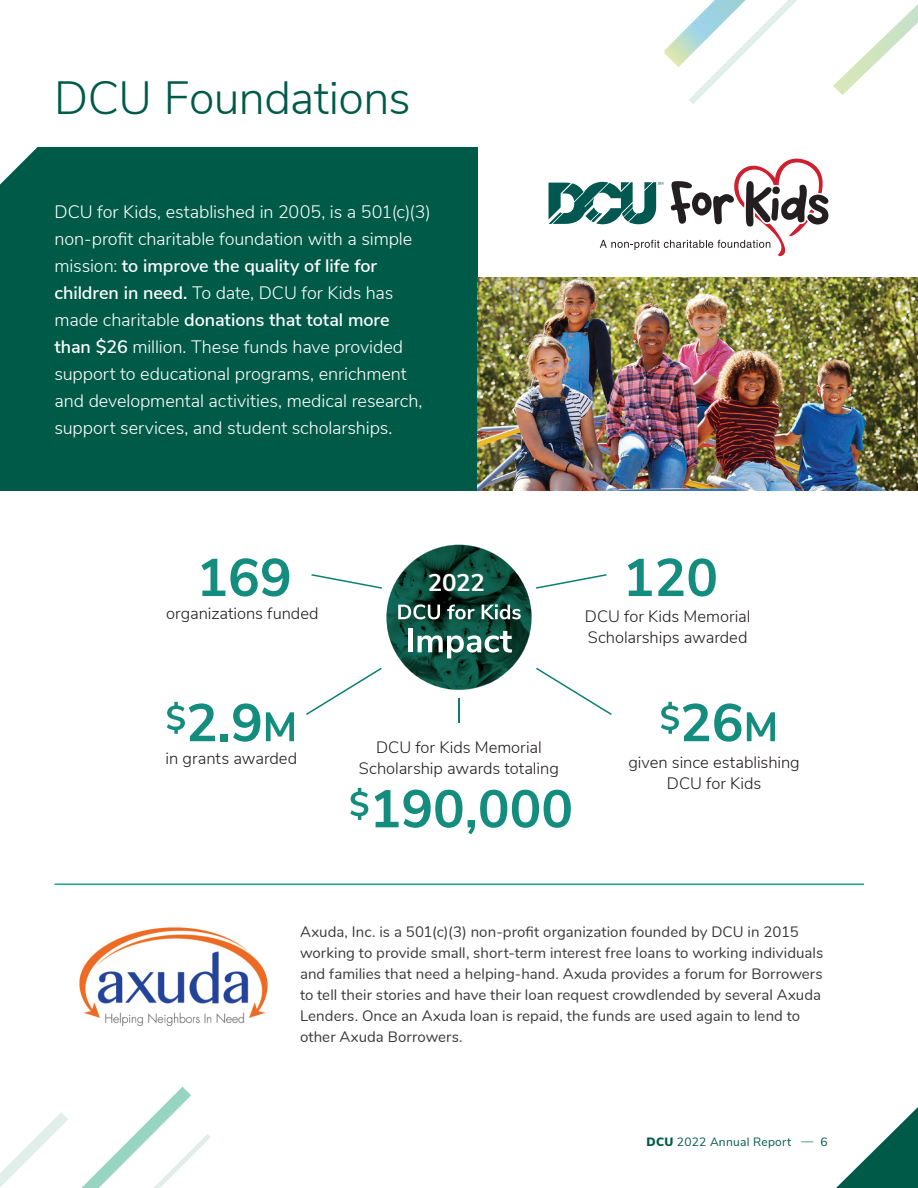
<style>
.page{position:relative;width:918px;height:1188px;background:#fff}
.page>*{position:absolute;margin:0;border:0;box-sizing:border-box;transform-origin:0 0}
.t1{font:300 46.5px "Nunito Sans";letter-spacing:-.015em;color:#005a48}
.t2{font:700 24.15px "Nunito Sans";color:#fff}
.t3{font:300 18px/27px "Nunito Sans";letter-spacing:-.005em;color:#fff}
.t4{font:300 16.5px/21px "Nunito Sans";letter-spacing:-.005em;color:#231f20;text-align:center}
.t5{font:15px/21px "Nunito";letter-spacing:.005em;color:#383a39}
.t6{font:12px "Nunito Sans";letter-spacing:.02em;color:#005a48}
.s1{font-weight:600}
.s2{font-weight:900}
</style>
<div class="page">
<svg style="left:836px;top:1107px;width:82px;height:81px"></svg>
<div style="left:594px;top:1124px;width:243px;height:37px;background:#fff"></div>
<div style="left:0;top:147px;width:477px;height:343px;background:#005a48"></div>
<img style="left:477px;top:277px;width:441px;height:213px">
<svg style="left:549px;top:159px;width:279px;height:97px"></svg>
<svg style="left:350px;top:788px;width:18px;height:32px"></svg>
<svg style="left:375px;top:790px;width:87px;height:38px"></svg>
<svg style="left:468px;top:790px;width:103px;height:44px"></svg>
<svg style="left:661px;top:702px;width:80px;height:40px"></svg>
<svg style="left:747px;top:712px;width:28px;height:29px"></svg>
<svg style="left:167px;top:702px;width:48px;height:39px"></svg>
<div style="left:221px;top:734px;width:7px;height:7px;background:#148d7f"></div>
<svg style="left:233px;top:703px;width:27px;height:39px"></svg>
<svg style="left:266px;top:712px;width:28px;height:29px"></svg>
<svg style="left:628px;top:558px;width:55px;height:38px"></svg>
<svg style="left:689px;top:558px;width:27px;height:39px"></svg>
<svg style="left:201px;top:558px;width:88px;height:39px"></svg>
<img style="left:386px;top:619px;width:146px;height:71px">
<div style="left:408px;top:629px;width:5px;height:23px;background:#fff"></div>
<svg style="left:418px;top:631px;width:94px;height:27px"></svg>
<hr style="left:458px;top:698px;width:2px;height:25px;background:#0a8072">
<svg style="left:311px;top:545px;width:296px;height:74px"></svg>
<svg style="left:306px;top:668px;width:76px;height:47px"></svg>
<svg style="left:536px;top:668px;width:76px;height:47px"></svg>
<img style="left:79px;top:927px;width:189px;height:99px">
<svg style="left:689px;top:4px;width:229px;height:100px"></svg>
<svg style="left:665px;top:0;width:225px;height:67px"></svg>
<svg style="left:0;top:1113px;width:68px;height:74px"></svg>
<svg style="left:81px;top:1087px;width:130px;height:101px"></svg>
<hr style="left:55px;top:883px;width:809px;height:2px;background:#15a988">
<svg style="left:0;top:147px;width:38px;height:38px"></svg>
<h1 class="t1" style="left:54px;top:64px;width:358px">DCU Foundations</h1>
<p class="t3" style="left:55px;top:197px;width:378px">DCU for Kids, established in 2005, is a 501(c)(3) non-profit charitable foundation with a simple mission: <span class="s1">to improve the quality of life for children in need.</span> To date, DCU for Kids has made charitable <span class="s1">donations that total more<br>than $26</span> million. These funds have provided support to educational programs, enrichment and developmental activities, medical research, support services, and student scholarships.</p>
<p class="t4" style="left:166px;top:602px;width:154px">organizations funded</p>
<h2 class="t2" style="left:428px;top:565px;width:59px">2022</h2>
<p class="t4" style="left:585px;top:605px;width:167px;text-align:left">DCU for Kids Memorial<br>Scholarships awarded</p>
<p class="t4" style="left:166px;top:747px;width:133px">in grants awarded</p>
<p class="t4" style="left:359px;top:736px;width:201px">DCU for Kids Memorial<br>Scholarship awards totaling</p>
<p class="t4" style="left:628px;top:751px;width:173px">given since establishing<br>DCU for Kids</p>
<p class="t5" style="left:300px;top:920px;width:525px">Axuda, Inc. is a 501(c)(3) non-profit organization founded by DCU in 2015 working to provide small, short-term interest free loans to working individuals and families that need a helping-hand. Axuda provides a forum for Borrowers to tell their stories and have their loan request crowdlended by several Axuda Lenders. Once an Axuda loan is repaid, the funds are used again to lend to other Axuda Borrowers.</p>
<p class="t6" style="left:647px;top:1133px;width:183px"><span class="s2">DCU</span> 2022 Annual Report — 6</p>
<p class="t6" style="left:820px;top:1133px;width:9px">7</p>
</div>
